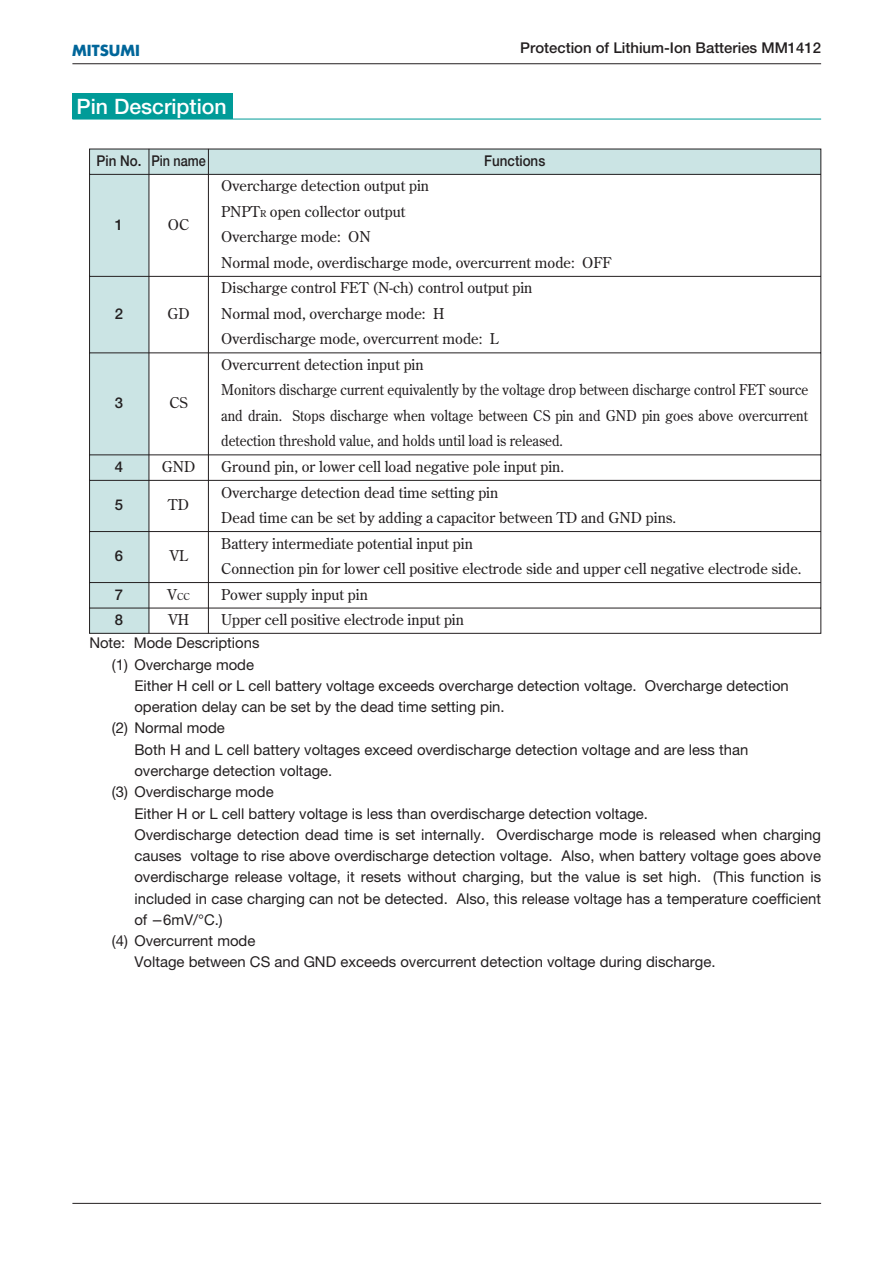
<style>
.page{position:relative;width:893px;height:1263px;background:#fff}
.page>*{position:absolute;margin:0;border:0;box-sizing:border-box;transform-origin:0 0}
.t1{font:500 21.3px "Helvetica Neue";color:#fff}
.t2{font:14.85px "Helvetica Neue";color:#231f20}
.t3{font:14.85px/25.5px "Century Old Style";color:#231f20}
.t4{font:14.85px/25.5px "Century Old Style";color:#231f20;text-align:justify;scale:.92 1}
.t5{font:500 14.85px "Helvetica Neue";color:#231f20}
.t6{font:500 14.85px "Helvetica Neue";color:#231f20;scale:.9 1}
.t7{font:700 14.85px "Futura";color:#01669a}
.t8{font:9.6px "Century Old Style";color:#231f20}
.s1{font-size:9.6px}
.s2{font-size:14.85px}
</style>
<div class="page">
<hr style="left:72px;top:1203px;width:749px;height:1px;background:#231f20">
<hr style="left:72px;top:63px;width:749px;height:1px;background:#231f20">
<div style="left:72px;top:94px;width:161px;height:25px;background:#009b98"></div>
<hr style="left:72px;top:119px;width:749px;height:1px;background:#009b98">
<svg style="left:89px;top:149px;width:732px;height:485px"></svg>
<hr style="left:149px;top:149px;width:1px;height:485px;background:#231f20">
<hr style="left:208px;top:149px;width:1px;height:485px;background:#231f20">
<p class="t7" style="left:72px;top:43px;width:69px">MITSUMI</p>
<p class="t5" style="left:520px;top:43px;width:302px">Protection of Lithium-Ion Batteries MM1412</p>
<h1 class="t1" style="left:77px;top:99px;width:152px">Pin Description</h1>
<p class="t6" style="left:97px;top:155px;width:123px">Pin No. Pin name</p>
<p class="t6" style="left:484px;top:155px;width:69px">Functions</p>
<p class="t3" style="left:221px;top:174px;width:209px">Overcharge detection output pin</p>
<p class="t5" style="left:115px;top:219px;width:10px">1</p>
<p class="t3" style="left:168px;top:213px;width:23px">OC</p>
<p class="t3" style="left:221px;top:200px;width:392px">PNPT<span class="s1">R</span> open collector output<br>Overcharge mode: ON<br>Normal mode, overdischarge mode, overcurrent mode: OFF Discharge control FET (N-ch) control output pin</p>
<p class="t5" style="left:115px;top:308px;width:10px">2</p>
<p class="t3" style="left:167px;top:302px;width:24px">GD</p>
<p class="t3" style="left:221px;top:302px;width:279px">Normal mod, overcharge mode: H<br>Overdischarge mode, overcurrent mode: L<br>Overcurrent detection input pin</p>
<p class="t5" style="left:115px;top:398px;width:10px">3</p>
<p class="t3" style="left:169px;top:391px;width:20px">CS</p>
<p class="t4" style="left:221px;top:378px;width:639px">Monitors discharge current equivalently by the voltage drop between discharge control FET source and drain. Stops discharge when voltage between CS pin and GND pin goes above overcurrent detection threshold value, and holds until load is released.</p>
<p class="t5" style="left:115px;top:461px;width:10px">4</p>
<p class="t3" style="left:162px;top:455px;width:35px">GND</p>
<p class="t3" style="left:221px;top:455px;width:344px">Ground pin, or lower cell load negative pole input pin.</p>
<p class="t5" style="left:115px;top:500px;width:10px">5</p>
<p class="t3" style="left:168px;top:493px;width:22px">TD</p>
<p class="t3" style="left:221px;top:480px;width:456px">Overcharge detection dead time setting pin<br>Dead time can be set by adding a capacitor between TD and GND pins.</p>
<p class="t5" style="left:115px;top:551px;width:10px">6</p>
<p class="t3" style="left:169px;top:544px;width:20px">VL</p>
<p class="t3" style="left:221px;top:531px;width:582px">Battery intermediate potential input pin<br>Connection pin for lower cell positive electrode side and upper cell negative electrode side.</p>
<p class="t5" style="left:115px;top:589px;width:10px">7</p>
<p class="t8" style="left:167px;top:592px;width:24px"><span class="s2">V</span>CC</p>
<p class="t3" style="left:221px;top:583px;width:148px">Power supply input pin</p>
<p class="t5" style="left:115px;top:614px;width:10px">8</p>
<p class="t3" style="left:168px;top:608px;width:23px">VH</p>
<p class="t3" style="left:221px;top:608px;width:244px">Upper cell positive electrode input pin</p>
<p class="t2" style="left:89px;top:638px;width:172px">Note: Mode Descriptions</p>
<p class="t2" style="left:112px;top:659px;width:144px">(1) Overcharge mode</p>
<p class="t2" style="left:134px;top:680px;width:656px">Either H cell or L cell battery voltage exceeds overcharge detection voltage. Overcharge detection</p>
<p class="t2" style="left:134px;top:702px;width:372px">operation delay can be set by the dead time setting pin.</p>
<p class="t2" style="left:112px;top:723px;width:114px">(2) Normal mode</p>
<p class="t2" style="left:134px;top:744px;width:615px">Both H and L cell battery voltages exceed overdischarge detection voltage and are less than</p>
<p class="t2" style="left:134px;top:765px;width:199px">overcharge detection voltage.</p>
<p class="t2" style="left:112px;top:787px;width:163px">(3) Overdischarge mode</p>
<p class="t2" style="left:134px;top:808px;width:515px">Either H or L cell battery voltage is less than overdischarge detection voltage.</p>
<p class="t2" style="left:134px;top:829px;width:688px">Overdischarge detection dead time is set internally. Overdischarge mode is released when charging</p>
<p class="t2" style="left:134px;top:850px;width:688px">causes voltage to rise above overdischarge detection voltage. Also, when battery voltage goes above</p>
<p class="t2" style="left:134px;top:872px;width:688px">overdischarge release voltage, it resets without charging, but the value is set high. (This function is</p>
<p class="t2" style="left:134px;top:893px;width:688px">included in case charging can not be detected. Also, this release voltage has a temperature coefficient</p>
<p class="t2" style="left:134px;top:914px;width:90px">of -6mV/°C.)</p>
<p class="t2" style="left:112px;top:935px;width:145px">(4) Overcurrent mode</p>
<p class="t2" style="left:134px;top:957px;width:582px">Voltage between CS and GND exceeds overcurrent detection voltage during discharge.</p>
</div>
